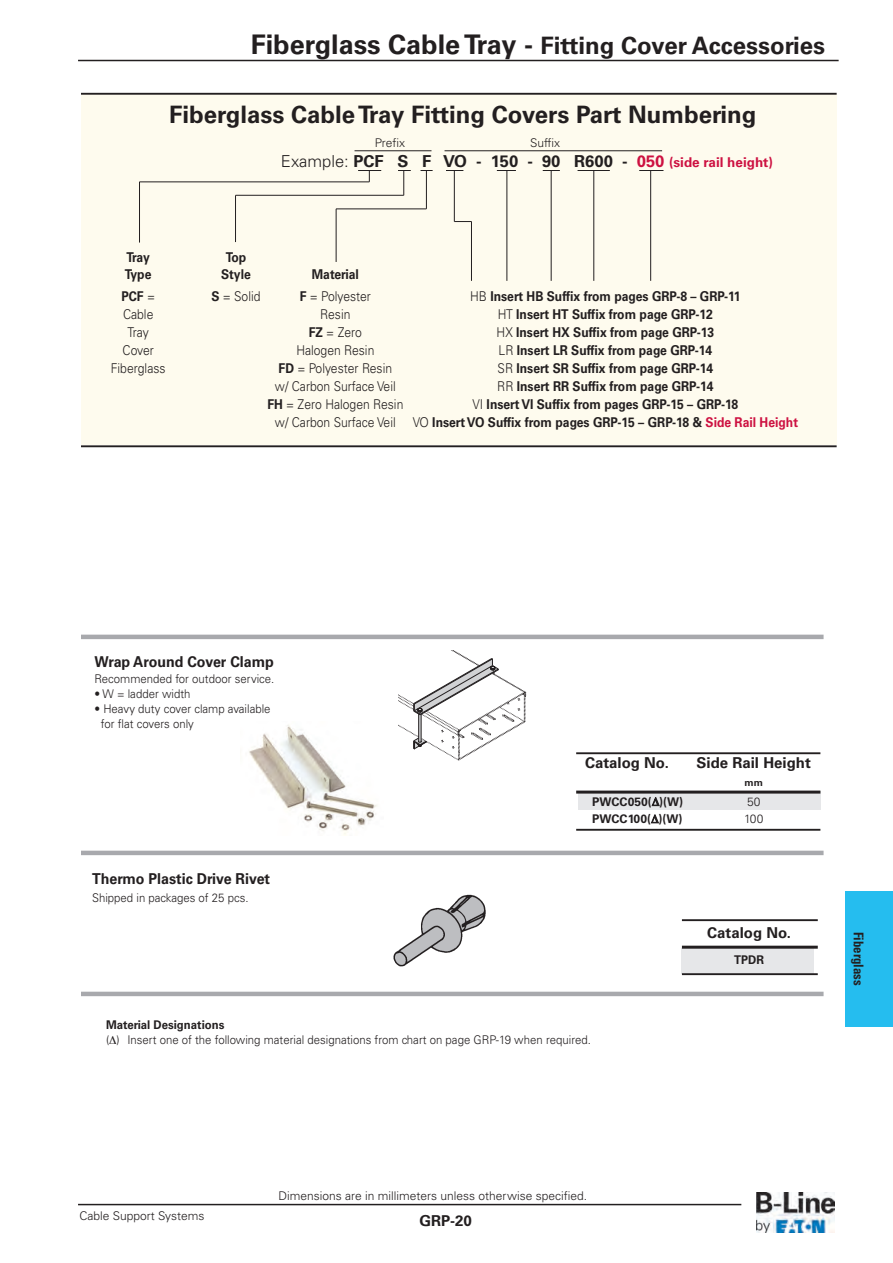
<style>
.page{position:relative;width:893px;height:1263px;background:#fff}
.page>*{position:absolute;margin:0;border:0;box-sizing:border-box;transform-origin:0 0}
.t1{font:700 24px "Univers LT Std";color:#231f20}
.t2{font:700 16.5px "Univers LT Std";color:#231f20}
.t3{font:700 15px "Univers LT Std";color:#231f20;scale:.95 1}
.t4{font:700 15px "Univers LT Std";color:#231f20}
.t5{font:700 13.5px "Univers LT Std";color:#231f20;scale:.9 1}
.t6{font:300 13.5px "Univers LT Std";color:#231f20;scale:.9 1}
.t7{font:700 condensed 13.5px "Univers LT Std";color:#231f20;scale:.95 1}
.t8{font:300 12px/14.4px "Univers LT Std";color:#231f20;scale:.95 1}
.t9{font:300 12px "Univers LT Std";color:#231f20}
.t10{font:700 12px "Univers LT Std";color:#231f20}
.t11{font:700 12px "Univers LT Std";color:#231f20;scale:.95 1}
.t12{font:700 9.75px "Univers LT Std";color:#231f20}
.s1{font-size:27px}
.s2{font-weight:300}
.s3{color:#cd1141}
.s4{font-size:13.5px;color:#cd1141}
.s5{font-weight:700}
</style>
<div class="page">
<hr style="left:78px;top:1204px;width:663px;height:1px;background:#231f20">
<hr style="left:78px;top:60px;width:761px;height:1px;background:#231f20">
<img style="left:757px;top:1192px;width:77px;height:40px">
<div style="left:845px;top:891px;width:48px;height:135px;background:#25bdef"></div>
<img style="left:393px;top:894px;width:93px;height:73px">
<div style="left:682px;top:948px;width:132px;height:26px;background:#e6e7e9"></div>
<div style="left:578px;top:791px;width:243px;height:19px;background:#e6e7e9"></div>
<hr style="left:576px;top:790px;width:244px;height:3px;background:#231f20">
<hr style="left:576px;top:752px;width:244px;height:2px;background:#231f20">
<hr style="left:576px;top:829px;width:244px;height:2px;background:#231f20">
<hr style="left:682px;top:946px;width:136px;height:3px;background:#231f20">
<hr style="left:682px;top:919px;width:136px;height:2px;background:#231f20">
<hr style="left:682px;top:973px;width:136px;height:2px;background:#231f20">
<hr style="left:81px;top:851px;width:743px;height:4px;background:#a8a9ad">
<hr style="left:81px;top:635px;width:743px;height:4px;background:#a8a9ad">
<hr style="left:81px;top:992px;width:743px;height:4px;background:#a8a9ad">
<svg style="left:399px;top:650px;width:127px;height:110px"></svg>
<img style="left:249px;top:725px;width:128px;height:110px">
<div style="left:81px;top:95px;width:755px;height:350px;background:#fefbee"></div>
<hr style="left:139px;top:182px;width:1px;height:61px;background:#231f20">
<hr style="left:454px;top:170px;width:1px;height:52px;background:#231f20">
<hr style="left:507px;top:170px;width:1px;height:111px;background:#231f20">
<hr style="left:471px;top:221px;width:1px;height:60px;background:#231f20">
<hr style="left:551px;top:170px;width:1px;height:111px;background:#231f20">
<svg style="left:454px;top:221px;width:17px;height:1px"></svg>
<hr style="left:593px;top:171px;width:1px;height:110px;background:#231f20">
<hr style="left:140px;top:182px;width:229px;height:1px;background:#231f20">
<svg style="left:358px;top:170px;width:23px;height:12px"></svg>
<hr style="left:235px;top:195px;width:1px;height:47px;background:#231f20">
<hr style="left:236px;top:195px;width:168px;height:1px;background:#231f20">
<svg style="left:398px;top:170px;width:13px;height:25px"></svg>
<hr style="left:336px;top:209px;width:1px;height:53px;background:#231f20">
<hr style="left:426px;top:170px;width:1px;height:39px;background:#231f20">
<hr style="left:336px;top:209px;width:90px;height:1px;background:#231f20">
<svg style="left:446px;top:170px;width:17px;height:1px"></svg>
<svg style="left:497px;top:170px;width:19px;height:1px"></svg>
<svg style="left:543px;top:170px;width:17px;height:1px"></svg>
<hr style="left:578px;top:170px;width:32px;height:1px;background:#231f20">
<hr style="left:650px;top:170px;width:1px;height:111px;background:#231f20">
<svg style="left:639px;top:170px;width:24px;height:1px"></svg>
<hr style="left:355px;top:151px;width:76px;height:1px;background:#231f20">
<hr style="left:445px;top:151px;width:217px;height:1px;background:#231f20">
<hr style="left:81px;top:445px;width:756px;height:2px;background:#231f20">
<hr style="left:81px;top:93px;width:756px;height:2px;background:#231f20">
<h1 class="t1" style="left:251px;top:36px;width:576px"><span class="s1">Fiberglass Cable Tray -</span> Fitting Cover Accessories</h1>
<h1 class="t1" style="left:169px;top:106px;width:589px">Fiberglass Cable Tray Fitting Covers Part Numbering</h1>
<p class="t9" style="left:375px;top:138px;width:32px">Prefix</p>
<p class="t9" style="left:530px;top:138px;width:32px">Suffix</p>
<p class="t2" style="left:281px;top:155px;width:494px"><span class="s2">Example:</span> PCF S F VO - 150 - 90 R600 - <span class="s3">050</span> <span class="s4">(side rail height)</span></p>
<p class="t5" style="left:127px;top:252px;width:27px">Tray</p>
<p class="t5" style="left:226px;top:252px;width:24px">Top</p>
<p class="t5" style="left:125px;top:269px;width:31px">Type</p>
<p class="t5" style="left:221px;top:269px;width:35px">Style</p>
<p class="t5" style="left:312px;top:269px;width:54px">Material</p>
<p class="t5" style="left:121px;top:291px;width:39px">PCF <span class="s2">=</span></p>
<p class="t6" style="left:211px;top:291px;width:56px"><span class="s5">S</span> = Solid</p>
<p class="t6" style="left:300px;top:291px;width:81px"><span class="s5">F</span> = Polyester</p>
<p class="t5" style="left:470px;top:291px;width:302px"><span class="s2">HB</span> Insert HB Suffix from pages GRP-8 – GRP-11</p>
<p class="t6" style="left:123px;top:309px;width:35px">Cable</p>
<p class="t6" style="left:320px;top:309px;width:35px">Resin</p>
<p class="t5" style="left:498px;top:309px;width:240px"><span class="s2">HT</span> Insert HT Suffix from page GRP-12</p>
<p class="t6" style="left:128px;top:327px;width:25px">Tray</p>
<p class="t6" style="left:309px;top:327px;width:61px"><span class="s5">FZ</span> = Zero</p>
<p class="t5" style="left:497px;top:327px;width:243px"><span class="s2">HX</span> Insert HX Suffix from page GRP-13</p>
<p class="t6" style="left:123px;top:345px;width:36px">Cover</p>
<p class="t6" style="left:296px;top:345px;width:88px">Halogen Resin</p>
<p class="t5" style="left:499px;top:345px;width:239px"><span class="s2">LR</span> Insert LR Suffix from page GRP-14</p>
<p class="t6" style="left:111px;top:363px;width:62px">Fiberglass</p>
<p class="t6" style="left:279px;top:363px;width:128px"><span class="s5">FD</span> = Polyester Resin</p>
<p class="t5" style="left:498px;top:363px;width:241px"><span class="s2">SR</span> Insert SR Suffix from page GRP-14</p>
<p class="t6" style="left:275px;top:381px;width:136px">w/ Carbon Surface Veil</p>
<p class="t5" style="left:497px;top:381px;width:242px"><span class="s2">RR</span> Insert RR Suffix from page GRP-14</p>
<p class="t6" style="left:267px;top:399px;width:153px"><span class="s5">FH</span> = Zero Halogen Resin</p>
<p class="t5" style="left:472px;top:399px;width:297px"><span class="s2">VI</span> Insert VI Suffix from pages GRP-15 – GRP-18</p>
<p class="t6" style="left:275px;top:417px;width:136px">w/ Carbon Surface Veil</p>
<p class="t5" style="left:413px;top:417px;width:430px"><span class="s2">VO</span> Insert VO Suffix from pages GRP-15 – GRP-18 &amp; <span class="s3">Side Rail Height</span></p>
<p class="t3" style="left:95px;top:656px;width:190px">Wrap Around Cover Clamp</p>
<p class="t8" style="left:95px;top:672px;width:191px">Recommended for outdoor service.</p>
<p class="t8" style="left:95px;top:688px;width:103px">• W = ladder width</p>
<p class="t8" style="left:101px;top:703px;width:180px;text-indent:-6px">• Heavy duty cover clamp available for flat covers only</p>
<p class="t3" style="left:92px;top:873px;width:189px">Thermo Plastic Drive Rivet</p>
<p class="t8" style="left:92px;top:891px;width:166px">Shipped in packages of 25 pcs.</p>
<p class="t4" style="left:585px;top:758px;width:85px">Catalog No.</p>
<p class="t4" style="left:697px;top:758px;width:116px">Side Rail Height</p>
<p class="t12" style="left:744px;top:779px;width:20px">mm</p>
<p class="t10" style="left:592px;top:797px;width:92px">PWCC050( )(W)</p>
<p class="t9" style="left:747px;top:797px;width:15px">50</p>
<p class="t10" style="left:592px;top:814px;width:92px">PWCC100( )(W)</p>
<p class="t9" style="left:744px;top:814px;width:21px">100</p>
<p class="t4" style="left:707px;top:927px;width:85px">Catalog No.</p>
<p class="t11" style="left:734px;top:955px;width:33px">TPDR</p>
<p class="t11" style="left:106px;top:1020px;width:126px">Material Designations</p>
<p class="t8" style="left:106px;top:1033px;width:512px">( ) Insert one of the following material designations from chart on page GRP-19 when required.</p>
<p class="t7" style="left:864px;top:931px;width:58px;rotate:90deg">Fiberglass</p>
<p class="t9" style="left:80px;top:1211px;width:126px">Cable Support Systems</p>
<p class="t9" style="left:279px;top:1191px;width:310px">Dimensions are in millimeters unless otherwise specified.</p>
<p class="t4" style="left:419px;top:1215px;width:54px">GRP-20</p>
</div>
